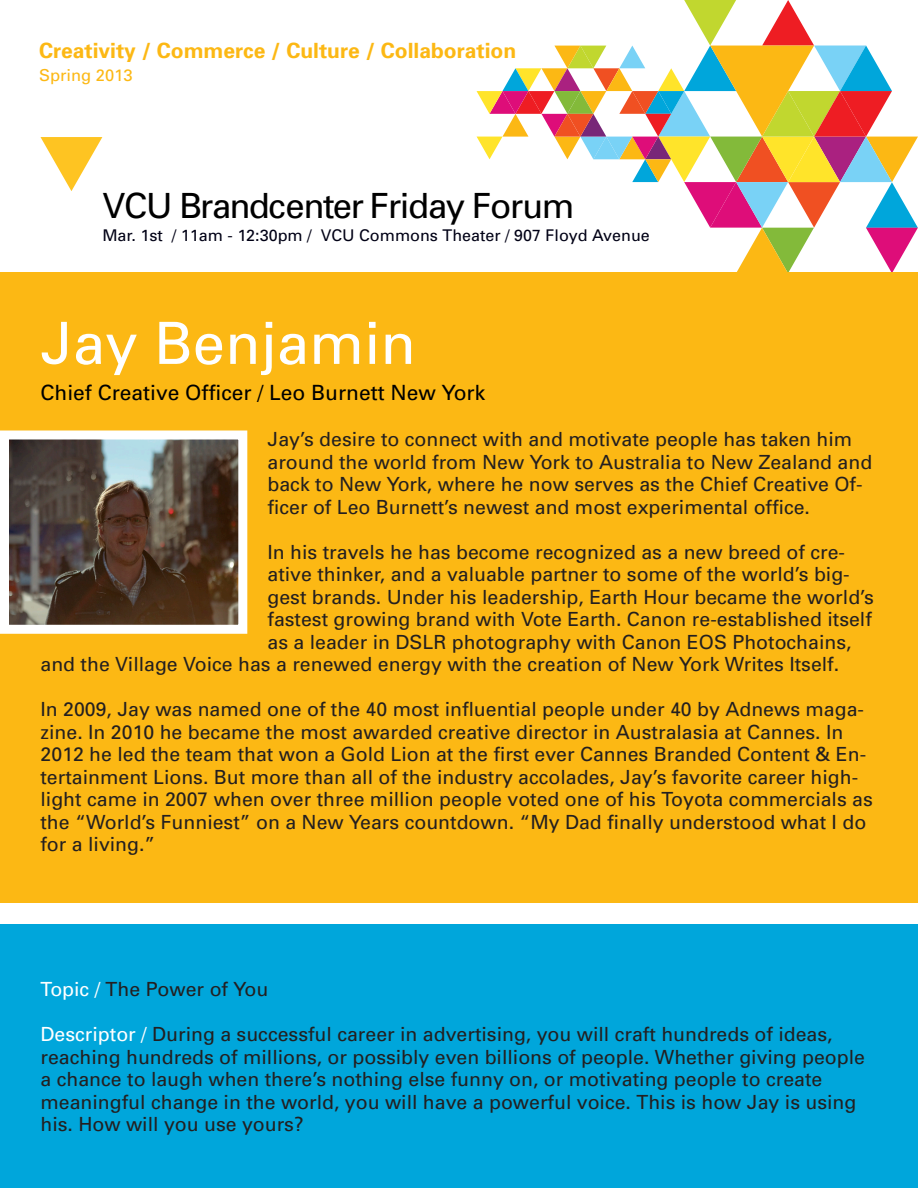
<style>
.page{position:relative;width:918px;height:1188px;background:#fff}
.page>*{position:absolute;margin:0;border:0;box-sizing:border-box;transform-origin:0 0}
.t1{font:58.2px "Univers";color:#fff}
.t2{font:34.8px "Univers";letter-spacing:-.04em;color:#000}
.t3{font:700 21px "Univers";color:#fcb814}
.t4{font:21px "Univers";color:#000}
.t5{font:19.5px/22.5px "Univers";color:#231f20}
.t6{font:16.5px "Univers";color:#fcb814}
.t7{font:16.2px "Univers";color:#000015}
.s1{color:#fff}
</style>
<div class="page">
<svg style="left:477px;top:0;width:441px;height:272px"></svg>
<svg style="left:41px;top:137px;width:61px;height:54px"></svg>
<div style="left:0;top:272px;width:918px;height:631px;background:#fcb814"></div>
<div style="left:0;top:924px;width:918px;height:264px;background:#00a6db"></div>
<img style="left:10px;top:440px;width:227px;height:184px">
<div style="left:0;top:430px;width:247px;height:204px;border:9px solid #fff"></div>
<p class="t3" style="left:39px;top:37px;width:479px">Creativity / Commerce / Culture / Collaboration</p>
<p class="t6" style="left:39px;top:65px;width:95px">Spring 2013</p>
<p class="t2" style="left:102px;top:184px;width:474px">VCU Brandcenter Friday Forum</p>
<p class="t7" style="left:102px;top:225px;width:549px">Mar. 1st / 11am - 12:30pm / VCU Commons Theater / 907 Floyd Avenue</p>
<p class="t1" style="left:40px;top:307px;width:377px">Jay Benjamin</p>
<p class="t4" style="left:40px;top:379px;width:446px">Chief Creative Officer / Leo Burnett New York</p>
<p class="t5" style="left:268px;top:428px;width:606px">Jay’s desire to connect with and motivate people has taken him around the world from New York to Australia to New Zealand and back to New York, where he now serves as the Chief Creative Of&shy;ficer of Leo Burnett’s newest and most experimental office.</p>
<p class="t5" style="left:268px;top:540px;width:579px">In his travels he has become recognized as a new breed of cre-</p>
<p class="t5" style="left:268px;top:563px;width:584px">ative thinker, and a valuable partner to some of the world’s big-</p>
<p class="t5" style="left:268px;top:585px;width:608px">gest brands. Under his leadership, Earth Hour became the world’s</p>
<p class="t5" style="left:268px;top:608px;width:606px">fastest growing brand with Vote Earth. Canon re-established itself</p>
<p class="t5" style="left:268px;top:630px;width:586px">as a leader in DSLR photography with Canon EOS Photochains,</p>
<p class="t5" style="left:40px;top:653px;width:800px">and the Village Voice has a renewed energy with the creation of New York Writes Itself.</p>
<p class="t5" style="left:40px;top:698px;width:834px">In 2009, Jay was named one of the 40 most influential people under 40 by Adnews maga&shy;zine. In 2010 he became the most awarded creative director in Australasia at Cannes. In 2012 he led the team that won a Gold Lion at the first ever Cannes Branded Content &amp; En&shy;tertainment Lions. But more than all of the industry accolades, Jay’s favorite career high&shy;light came in 2007 when over three million people voted one of his Toyota commercials as the “World’s Funniest” on a New Years countdown. “My Dad finally understood what I do for a living.”</p>
<p class="t5" style="left:40px;top:978px;width:229px"><span class="s1">Topic /</span> The Power of You</p>
<p class="t5" style="left:40px;top:1023px;width:826px"><span class="s1">Descriptor /</span> During a successful career in advertising, you will craft hundreds of ideas, reaching hundreds of millions, or possibly even billions of people. Whether giving people a chance to laugh when there’s nothing else funny on, or motivating people to create meaningful change in the world, you will have a powerful voice. This is how Jay is using his. How will you use yours?</p>
</div>
